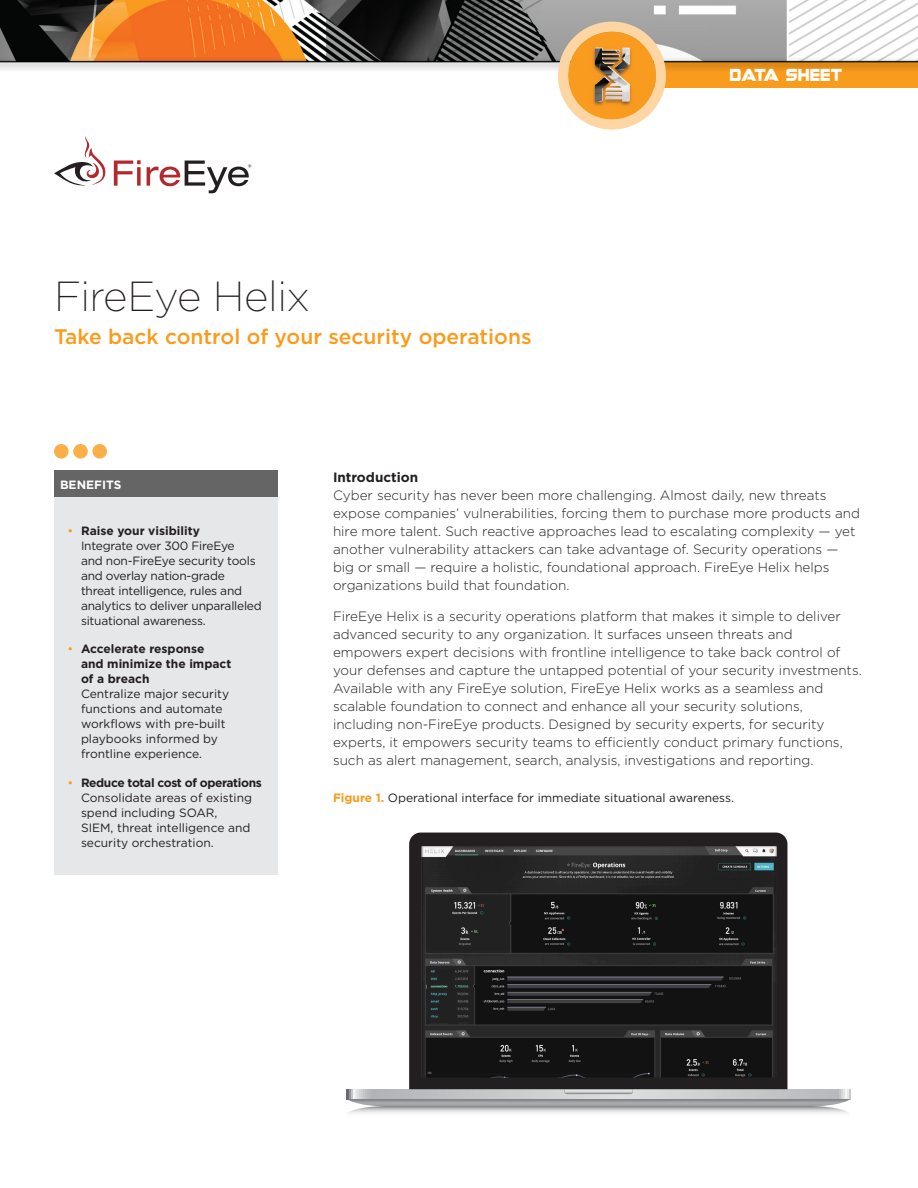
<style>
.page{position:relative;width:918px;height:1188px;background:#fff}
.page>*{position:absolute;margin:0;border:0;box-sizing:border-box;transform-origin:0 0}
.t1{font:200 42px "Gotham";letter-spacing:-.01em;color:#231f20}
.t2{font:500 21px "Gotham";color:#f99b1c}
.Body_Text_9_12{font:300 13.5px/18px "Gotham";color:#231f20}
.Subhead_Level_1{font:700 13.5px "Gotham";color:#231f20}
.t3{font:12.15px "Guardians";color:#fff}
.t4{font:12px/15px "Gotham";letter-spacing:-.005em;color:#231f20}
.t5{font:700 12px "Gotham";color:#fff}
.s1{color:#f99b1c}
.s2{font-weight:700}
.s3{font-weight:700;color:#f99b1c}
</style>
<div class="page">
<img style="left:0;top:0;width:918px;height:57px">
<div style="left:627px;top:62px;width:291px;height:26px;background:#f99b1c"></div>
<div style="left:54px;top:470px;width:224px;height:27px;background:#656565"></div>
<div style="left:54px;top:497px;width:224px;height:377px;background:#e6e7e9"></div>
<div style="left:0;top:57px;width:918px;height:16px;background:#231f20;opacity:.75"></div>
<hr style="left:0;top:61px;width:918px;height:1px;background:#231f20">
<svg style="left:114px;top:160px;width:27px;height:26px"></svg>
<svg style="left:54px;top:136px;width:52px;height:50px"></svg>
<svg style="left:147px;top:161px;width:104px;height:32px"></svg>
<svg style="left:54px;top:444px;width:15px;height:15px"></svg>
<svg style="left:73px;top:444px;width:15px;height:15px"></svg>
<svg style="left:92px;top:444px;width:15px;height:15px"></svg>
<div style="left:409px;top:833px;width:378px;height:256px;background:#231f20"></div>
<svg style="left:346px;top:1089px;width:505px;height:24px;background:#babbbd"></svg>
<img style="left:422px;top:846px;width:355px;height:232px">
<svg style="left:558px;top:22px;width:108px;height:108px"></svg>
<div style="left:568px;top:32px;width:88px;height:87px;background:#f89b1f;border-radius:50%"></div>
<img style="left:593px;top:47px;width:38px;height:59px">
<p class="t1" style="left:54px;top:270px;width:257px">FireEye Helix</p>
<p class="t2" style="left:54px;top:323px;width:479px">Take back control of your security operations</p>
<p class="t3" style="left:730px;top:68px;width:114px">DATA SHEET</p>
<p class="t5" style="left:60px;top:476px;width:63px">BENEFITS</p>
<p class="t4" style="left:81px;top:523px;width:182px;text-indent:-14px"><span class="s1">•</span> <span class="s2">Raise your visibility<br></span>Integrate over 300 FireEye<br>and non-FireEye security tools and overlay nation-grade threat intelligence, rules and analytics to deliver unparalleled situational awareness.</p>
<p class="t4" style="left:81px;top:641px;width:152px;text-indent:-14px"><span class="s1">•</span> <span class="s2">Accelerate response<br>and minimize the impact of a breach<br></span>Centralize major security functions and automate workflows with pre-built playbooks informed by frontline experience.</p>
<p class="t4" style="left:81px;top:775px;width:182px;text-indent:-14px"><span class="s1">•</span> <span class="s2">Reduce total cost of operations<br></span>Consolidate areas of existing spend including SOAR,<br>SIEM, threat intelligence and security orchestration.</p>
<p class="Subhead_Level_1" style="left:333px;top:468px;width:87px">Introduction</p>
<p class="Body_Text_9_12" style="left:333px;top:486px;width:529px">Cyber security has never been more challenging. Almost daily, new threats expose companies’ vulnerabilities, forcing them to purchase more products and hire more talent. Such reactive approaches lead to escalating complexity — yet another vulnerability attackers can take advantage of. Security operations — big or small — require a holistic, foundational approach. FireEye Helix helps organizations build that foundation.</p>
<p class="Body_Text_9_12" style="left:333px;top:607px;width:530px">FireEye Helix is a security operations platform that makes it simple to deliver advanced security to any organization. It surfaces unseen threats and empowers expert decisions with frontline intelligence to take back control of your defenses and capture the untapped potential of your security investments.<br>Available with any FireEye solution, FireEye Helix works as a seamless and scalable foundation to connect and enhance all your security solutions, including non-FireEye products. Designed by security experts, for security experts, it empowers security teams to efficiently conduct primary functions, such as alert management, search, analysis, investigations and reporting.</p>
<p class="t4" style="left:333px;top:790px;width:403px"><span class="s3">Figure 1.</span> Operational interface for immediate situational awareness.</p>
</div>
